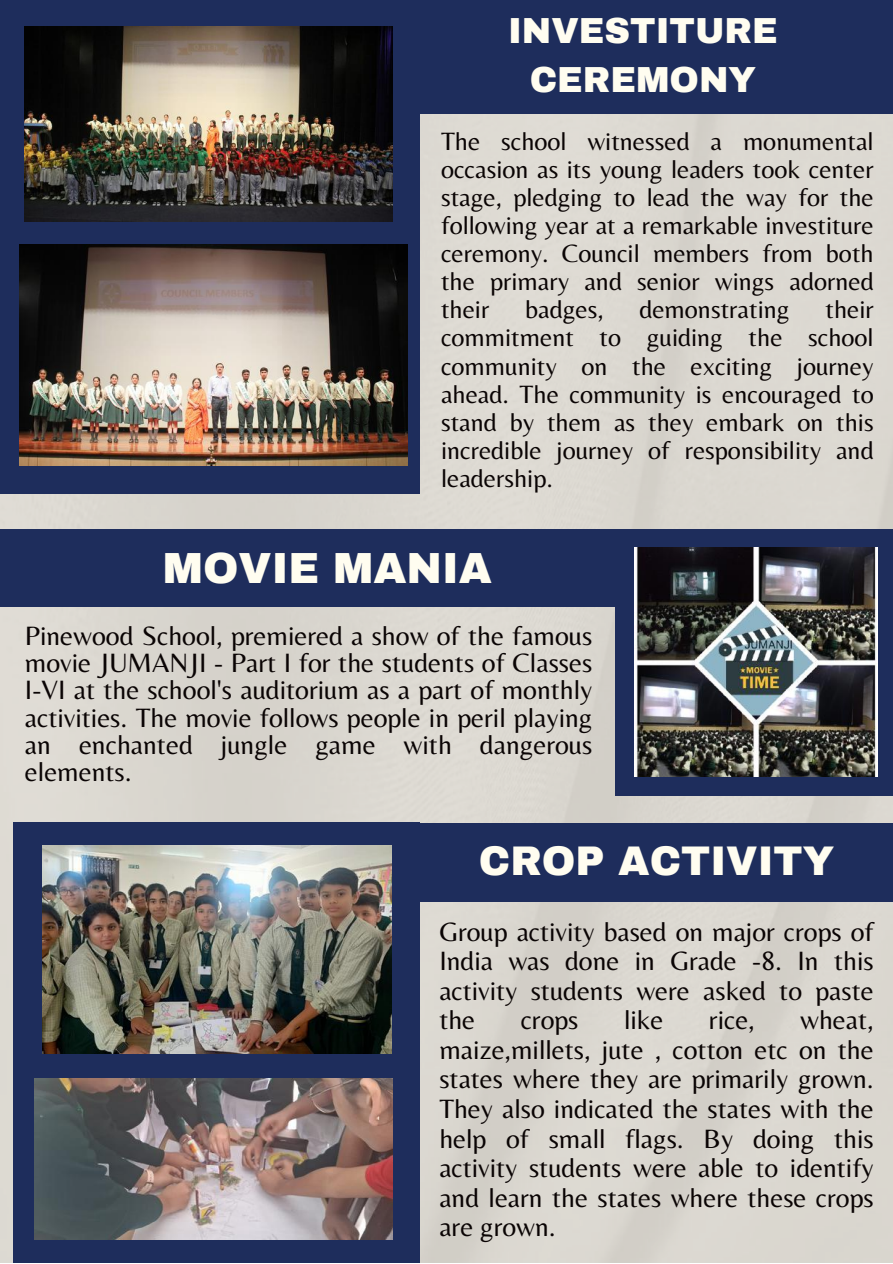
<style>
.page{position:relative;width:893px;height:1264px;background:#fff}
.page>*{position:absolute;margin:0;border:0;box-sizing:border-box;transform-origin:0 0}
.t1{font:900 42.6px "Archivo";color:#fffdf0}
.t2{font:900 40.5px "Archivo";color:#fffdf0}
.t3{font:900 35.4px/49.5px "Archivo";color:#fffdf0;text-align:center}
.t4{font:27.6px/29.5px "Belleza";color:#0a0404;text-align:justify}
.t5{font:26.1px/28px "Belleza";color:#0a0404;text-align:justify}
</style>
<div class="page">
<img style="left:0;top:113px;width:892px;height:1149px">
<div style="left:411px;top:0;width:481px;height:113px;background:#1e2d5c"></div>
<div style="left:0;top:0;width:420px;height:494px;background:#1e2d5c"></div>
<div style="left:615px;top:528px;width:277px;height:267px;background:#1e2d5c"></div>
<div style="left:0;top:529px;width:617px;height:78px;background:#1e2d5c"></div>
<div style="left:14px;top:822px;width:406px;height:440px;background:#1e2d5c"></div>
<div style="left:342px;top:822px;width:550px;height:79px;background:#1e2d5c"></div>
<img style="left:634px;top:548px;width:243px;height:228px">
<img style="left:43px;top:845px;width:348px;height:208px">
<img style="left:34px;top:1078px;width:359px;height:161px">
<img style="left:25px;top:27px;width:367px;height:194px">
<img style="left:19px;top:245px;width:388px;height:220px">
<p class="t3" style="left:508px;top:6px;width:271px">INVESTITURE<br>CEREMONY</p>
<p class="t5" style="left:441px;top:126px;width:434px">The school witnessed a monumental occasion as its young leaders took center stage, pledging to lead the way for the following year at a remarkable investiture ceremony. Council members from both the primary and senior wings adorned their</p>
<p class="t5" style="left:441px;top:295px;width:434px;text-indent:384px">their commitment to guiding the school community on the exciting journey ahead. The community is encouraged to stand by them as they embark on this incredible journey of responsibility and leadership.</p>
<p class="t5" style="left:525px;top:295px;width:80px">badges,</p>
<p class="t5" style="left:639px;top:295px;width:152px">demonstrating</p>
<h1 class="t1" style="left:163px;top:545px;width:330px">MOVIE MANIA</h1>
<p class="t4" style="left:25px;top:621px;width:569px;line-height:27.3px">Pinewood School, premiered a show of the famous movie JUMANJI - Part I for the students of Classes I-VI at the school's auditorium as a part of monthly activities. The movie follows people in peril playing an enchanted jungle game with dangerous elements.</p>
<h2 class="t2" style="left:479px;top:839px;width:357px">CROP ACTIVITY</h2>
<p class="t4" style="left:439px;top:916px;width:436px">Group activity based on major crops of India was done in Grade -8. In this activity students were asked to paste the</p>
<p class="t4" style="left:439px;top:1004px;width:436px;text-indent:361px">wheat, maize,millets, jute , cotton etc on the states where they are primarily grown.<br>They also indicated the states with the help of small flags. By doing this activity students were able to identify and learn the states where these crops are grown.</p>
<p class="t4" style="left:520px;top:1004px;width:59px">crops</p>
<p class="t4" style="left:624px;top:1004px;width:41px">like</p>
<p class="t4" style="left:709px;top:1004px;width:47px">rice,</p>
</div>
